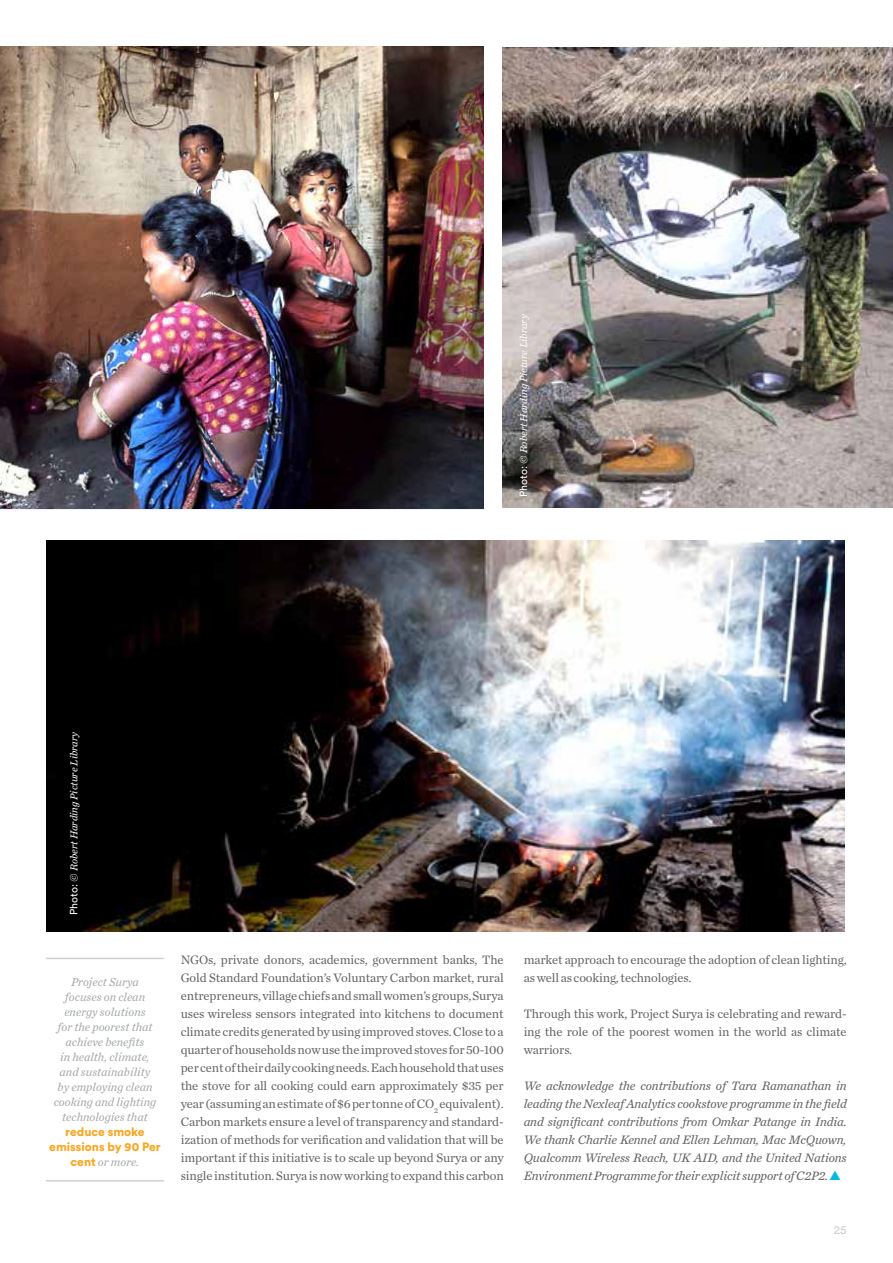
<style>
.page{position:relative;width:893px;height:1263px;background:#fff}
.page>*{position:absolute;margin:0;border:0;box-sizing:border-box;transform-origin:0 0}
.t1{font:12.75px/18px "Chronicle Text G1";letter-spacing:-.01em;color:#626365;text-align:justify}
.t2{font:italic 12.75px/18px "Chronicle Text G2";letter-spacing:-.01em;color:#626365;text-align:justify}
.t3{font:italic 12px/15px "Chronicle Text G2";color:#a7a9ab;text-align:center}
.t4{font:900 12px/15px "Circular Std";color:#f7a723;text-align:center}
.t5{font:12px "Circular Std";color:#cfd1d2}
.t6{font:italic 10.5px "Chronicle Text G2";color:#fff}
.s1{font-family:"Circular Std";font-style:normal}
.s2{font-family:"Circular Std";font-weight:900;font-style:normal;color:#f7a723}
.s3{font-family:"Circular Std";font-weight:900;font-style:normal;color:#00badb}
</style>
<div class="page">
<img style="left:47px;top:540px;width:797px;height:391px">
<img style="left:503px;top:48px;width:390px;height:459px">
<img style="left:0;top:47px;width:483px;height:461px">
<hr style="left:46px;top:958px;width:118px;height:1px;background:#cfd1d2">
<hr style="left:46px;top:1180px;width:118px;height:1px;background:#cfd1d2">
<p class="t6" style="left:516px;top:497px;width:185px;rotate:-90deg"><span class="s1">Photo:</span> © Robert Harding Picture Library</p>
<p class="t6" style="left:66px;top:915px;width:185px;rotate:-90deg"><span class="s1">Photo:</span> © Robert Harding Picture Library</p>
<p class="t3" style="left:54px;top:973px;width:104px">Project Surya focuses on clean energy solutions<br>for the poorest that achieve benefits<br>in health, climate, and sustainability by employing clean cooking and lighting technologies that</p>
<p class="t4" style="left:49px;top:1123px;width:113px">reduce smoke emissions by 90 Per</p>
<p class="t3" style="left:71px;top:1153px;width:70px"><span class="s2">cent</span> or more.</p>
<p class="t1" style="left:181px;top:950px;width:325px">NGOs, private donors, academics, government banks, The Gold Standard Foundation’s Voluntary Carbon market, rural entrepreneurs, village chiefs and small women’s groups, Surya uses wireless sensors integrated into kitchens to document climate credits generated by using improved stoves. Close to a quarter of households now use the improved stoves for 50-100 per cent of their daily cooking needs. Each household that uses the stove for all cooking could earn approximately $35 per year (assuming an estimate of $6 per tonne of CO<sub>2</sub> equivalent).<br>Carbon markets ensure a level of transparency and standard&shy;ization of methods for verification and validation that will be important if this initiative is to scale up beyond Surya or any single institution. Surya is now working to expand this carbon</p>
<p class="t1" style="left:524px;top:950px;width:325px">market approach to encourage the adoption of clean lighting, as well as cooking, technologies.</p>
<p class="t1" style="left:524px;top:1004px;width:325px">Through this work, Project Surya is celebrating and reward&shy;ing the role of the poorest women in the world as climate warriors.</p>
<p class="t2" style="left:524px;top:1076px;width:325px">We acknowledge the contributions of Tara Ramanathan in leading the Nexleaf Analytics cookstove programme in the field and significant contributions from Omkar Patange in India.<br>We thank Charlie Kennel and Ellen Lehman, Mac McQuown, Qualcomm Wireless Reach, UK AID, and the United Nations Environment Programme for their explicit support of C2P2. <span class="s3">▲</span></p>
<p class="t5" style="left:834px;top:1222px;width:14px">25</p>
</div>
